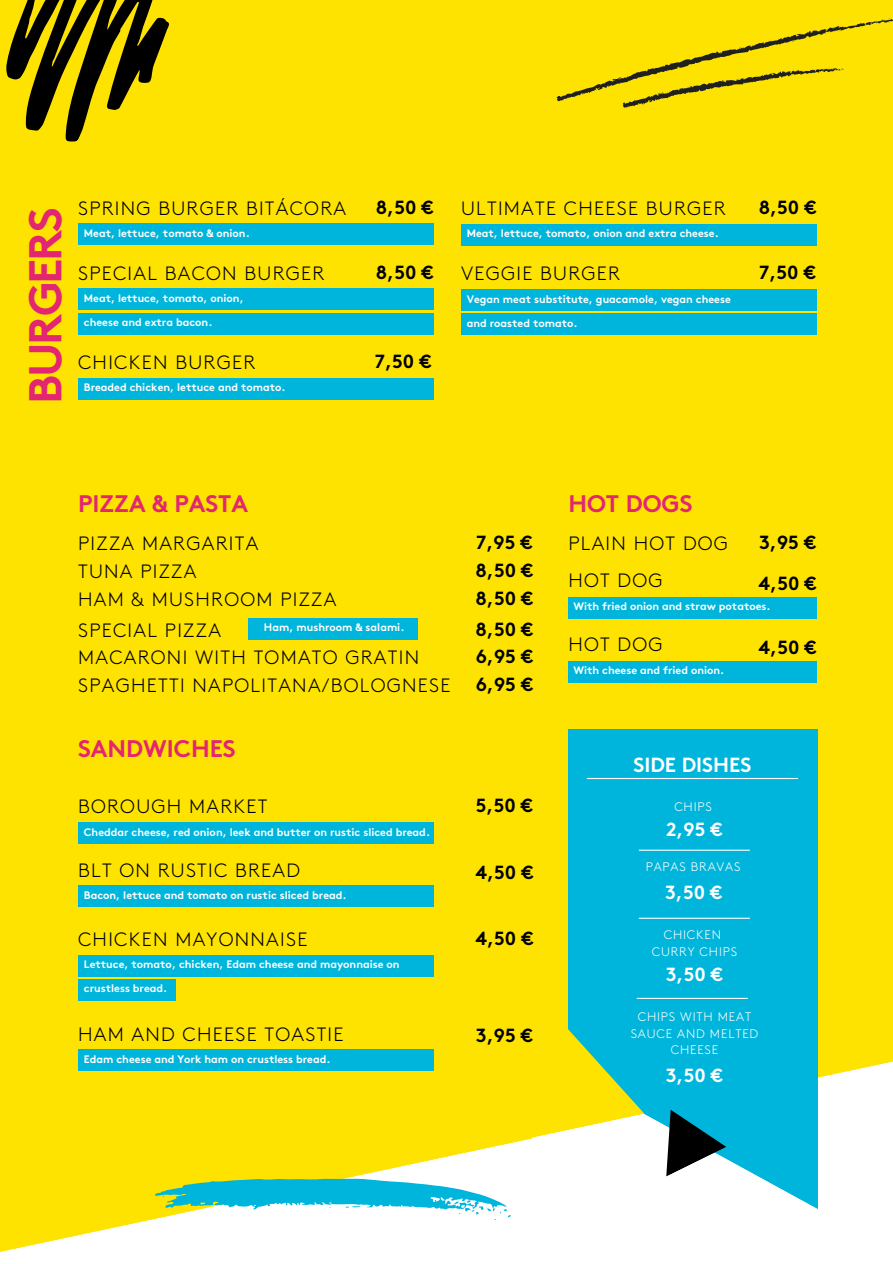
<style>
.page{position:relative;width:893px;height:1264px;background:#fff}
.page>*{position:absolute;margin:0;border:0;box-sizing:border-box;transform-origin:0 0}
.t1{font:700 45.9px "Brown";letter-spacing:-.05em;color:#e32572}
.t2{font:700 24px "Brown";color:#e32572}
.t3{font:700 20.4px "Brown";color:#fff}
.t4{font:300 19.35px/28px "Brown";letter-spacing:.065em;color:#000}
.t5{font:700 19.05px/28px "Brown";color:#000;text-align:justify}
.t6{font:700 19.05px "Brown";color:#fff}
.t7{font:300 12.3px/16.5px "Brown";letter-spacing:.065em;color:#fff;text-align:center}
.t8{font:700 10.8px "Brown";color:#fff}
</style>
<div class="page">
<div style="left:0;top:0;width:892px;height:1262px;background:#fee300"></div>
<svg style="left:6px;top:0;width:164px;height:142px"></svg>
<div style="left:78px;top:223px;width:355px;height:22px;background:#00b5db"></div>
<div style="left:78px;top:289px;width:355px;height:21px;background:#00b5db"></div>
<div style="left:78px;top:378px;width:355px;height:21px;background:#00b5db"></div>
<svg style="left:556px;top:18px;width:336px;height:90px"></svg>
<div style="left:78px;top:313px;width:355px;height:21px;background:#00b5db"></div>
<div style="left:461px;top:224px;width:355px;height:21px;background:#00b5db"></div>
<div style="left:461px;top:289px;width:355px;height:22px;background:#00b5db"></div>
<div style="left:461px;top:314px;width:355px;height:21px;background:#00b5db"></div>
<svg style="left:0;top:1061px;width:892px;height:201px"></svg>
<div style="left:248px;top:618px;width:170px;height:21px;background:#00b5db"></div>
<div style="left:568px;top:597px;width:248px;height:21px;background:#00b5db"></div>
<div style="left:568px;top:661px;width:248px;height:21px;background:#00b5db"></div>
<div style="left:78px;top:822px;width:355px;height:21px;background:#00b5db"></div>
<div style="left:78px;top:885px;width:355px;height:22px;background:#00b5db"></div>
<div style="left:78px;top:954px;width:355px;height:22px;background:#00b5db"></div>
<div style="left:78px;top:978px;width:98px;height:22px;background:#00b5db"></div>
<div style="left:78px;top:1049px;width:355px;height:21px;background:#00b5db"></div>
<div style="left:568px;top:729px;width:250px;height:491px;background:#00b5db"></div>
<svg style="left:269px;top:1072px;width:623px;height:190px;fill:#fff"></svg>
<svg style="left:400px;top:954px;width:244px;height:203px"></svg>
<hr style="left:587px;top:778px;width:210px;height:1px;background:#fff">
<hr style="left:639px;top:849px;width:110px;height:1px;background:#fff">
<hr style="left:639px;top:917px;width:110px;height:1px;background:#fff">
<hr style="left:637px;top:997px;width:110px;height:1px;background:#fff">
<svg style="left:640px;top:1094px;width:86px;height:82px"></svg>
<svg style="left:155px;top:1178px;width:356px;height:42px;background:#82d8d6"></svg>
<h1 class="t1" style="left:29px;top:403px;width:198px;rotate:-90deg">BURGERS</h1>
<h3 class="t4" style="left:78px;top:195px;width:269px">SPRING BURGER BITÁCORA</h3>
<p class="t8" style="left:84px;top:230px;width:167px">Meat, lettuce, tomato &amp; onion.</p>
<h3 class="t4" style="left:78px;top:260px;width:248px">SPECIAL BACON BURGER</h3>
<p class="t8" style="left:84px;top:294px;width:161px">Meat, lettuce, tomato, onion,</p>
<p class="t8" style="left:84px;top:318px;width:130px">cheese and extra bacon.</p>
<h3 class="t4" style="left:78px;top:349px;width:178px">CHICKEN BURGER</h3>
<p class="t8" style="left:84px;top:384px;width:203px">Breaded chicken, lettuce and tomato.</p>
<h3 class="t5" style="left:376px;top:195px;width:60px">8,50 €</h3>
<h3 class="t5" style="left:376px;top:260px;width:60px">8,50 €</h3>
<h3 class="t5" style="left:375px;top:349px;width:58px">7,50 €</h3>
<h3 class="t4" style="left:461px;top:195px;width:266px">ULTIMATE CHEESE BURGER</h3>
<p class="t8" style="left:466px;top:230px;width:253px">Meat, lettuce, tomato, onion and extra cheese.</p>
<h3 class="t4" style="left:461px;top:261px;width:160px">VEGGIE BURGER</h3>
<p class="t8" style="left:466px;top:295px;width:265px">Vegan meat substitute, guacamole, vegan cheese</p>
<p class="t8" style="left:466px;top:319px;width:112px">and roasted tomato.</p>
<h3 class="t5" style="left:758px;top:196px;width:60px">8,50 €</h3>
<h3 class="t5" style="left:759px;top:261px;width:58px">7,50 €</h3>
<h2 class="t2" style="left:78px;top:494px;width:171px">PIZZA &amp; PASTA</h2>
<h3 class="t4" style="left:78px;top:530px;width:260px">PIZZA MARGARITA<br>TUNA PIZZA<br>HAM &amp; MUSHROOM PIZZA</h3>
<h3 class="t5" style="left:475px;top:530px;width:60px">7,95 € 8,50 € 8,50 €</h3>
<h3 class="t4" style="left:78px;top:617px;width:342px;line-height:27.5px">SPECIAL PIZZA<br>MACARONI WITH TOMATO GRATIN</h3>
<p class="t8" style="left:264px;top:623px;width:142px">Ham, mushroom &amp; salami.</p>
<h3 class="t4" style="left:78px;top:672px;width:374px">SPAGHETTI NAPOLITANA/BOLOGNESE</h3>
<h2 class="t2" style="left:78px;top:740px;width:159px">SANDWICHES</h2>
<h3 class="t4" style="left:78px;top:793px;width:191px">BOROUGH MARKET</h3>
<p class="t8" style="left:84px;top:827px;width:347px">Cheddar cheese, red onion, leek and butter on rustic sliced bread.</p>
<h3 class="t4" style="left:78px;top:857px;width:223px">BLT ON RUSTIC BREAD</h3>
<p class="t8" style="left:84px;top:891px;width:264px">Bacon, lettuce and tomato on rustic sliced bread.</p>
<h3 class="t4" style="left:78px;top:926px;width:231px">CHICKEN MAYONNAISE</h3>
<p class="t8" style="left:84px;top:960px;width:317px">Lettuce, tomato, chicken, Edam cheese and mayonnaise on</p>
<p class="t8" style="left:84px;top:984px;width:85px">crustless bread.</p>
<h3 class="t5" style="left:475px;top:617px;width:60px">8,50 € 6,95 € 6,95 €</h3>
<h3 class="t5" style="left:476px;top:793px;width:59px">5,50 €</h3>
<h3 class="t5" style="left:475px;top:860px;width:60px">4,50 €</h3>
<h3 class="t5" style="left:475px;top:926px;width:60px">4,50 €</h3>
<h3 class="t4" style="left:78px;top:1020px;width:267px">HAM AND CHEESE TOASTIE</h3>
<h3 class="t5" style="left:476px;top:1023px;width:59px">3,95 €</h3>
<p class="t8" style="left:84px;top:1054px;width:248px">Edam cheese and York ham on crustless bread.</p>
<h2 class="t2" style="left:568px;top:494px;width:126px">HOT DOGS</h2>
<h3 class="t4" style="left:568px;top:530px;width:161px">PLAIN HOT DOG</h3>
<h3 class="t5" style="left:759px;top:530px;width:59px">3,95 €</h3>
<h3 class="t4" style="left:568px;top:567px;width:96px">HOT DOG</h3>
<p class="t8" style="left:573px;top:602px;width:199px">With fried onion and straw potatoes.</p>
<h3 class="t5" style="left:758px;top:571px;width:60px">4,50 €</h3>
<h3 class="t4" style="left:568px;top:631px;width:96px">HOT DOG</h3>
<p class="t8" style="left:573px;top:666px;width:152px">With cheese and fried onion.</p>
<h3 class="t5" style="left:758px;top:635px;width:60px">4,50 €</h3>
<h3 class="t3" style="left:633px;top:757px;width:119px">SIDE DISHES</h3>
<p class="t7" style="left:674px;top:799px;width:39px">CHIPS</p>
<h3 class="t6" style="left:666px;top:822px;width:58px">2,95 €</h3>
<p class="t7" style="left:645px;top:858px;width:96px">PAPAS BRAVAS</p>
<h3 class="t6" style="left:665px;top:885px;width:59px">3,50 €</h3>
<p class="t7" style="left:651px;top:927px;width:87px">CHICKEN<br>CURRY CHIPS</p>
<h3 class="t6" style="left:665px;top:967px;width:59px">3,50 €</h3>
<p class="t7" style="left:630px;top:1009px;width:129px">CHIPS WITH MEAT<br>SAUCE AND MELTED<br>CHEESE</p>
<h3 class="t6" style="left:665px;top:1068px;width:59px">3,50 €</h3>
</div>
